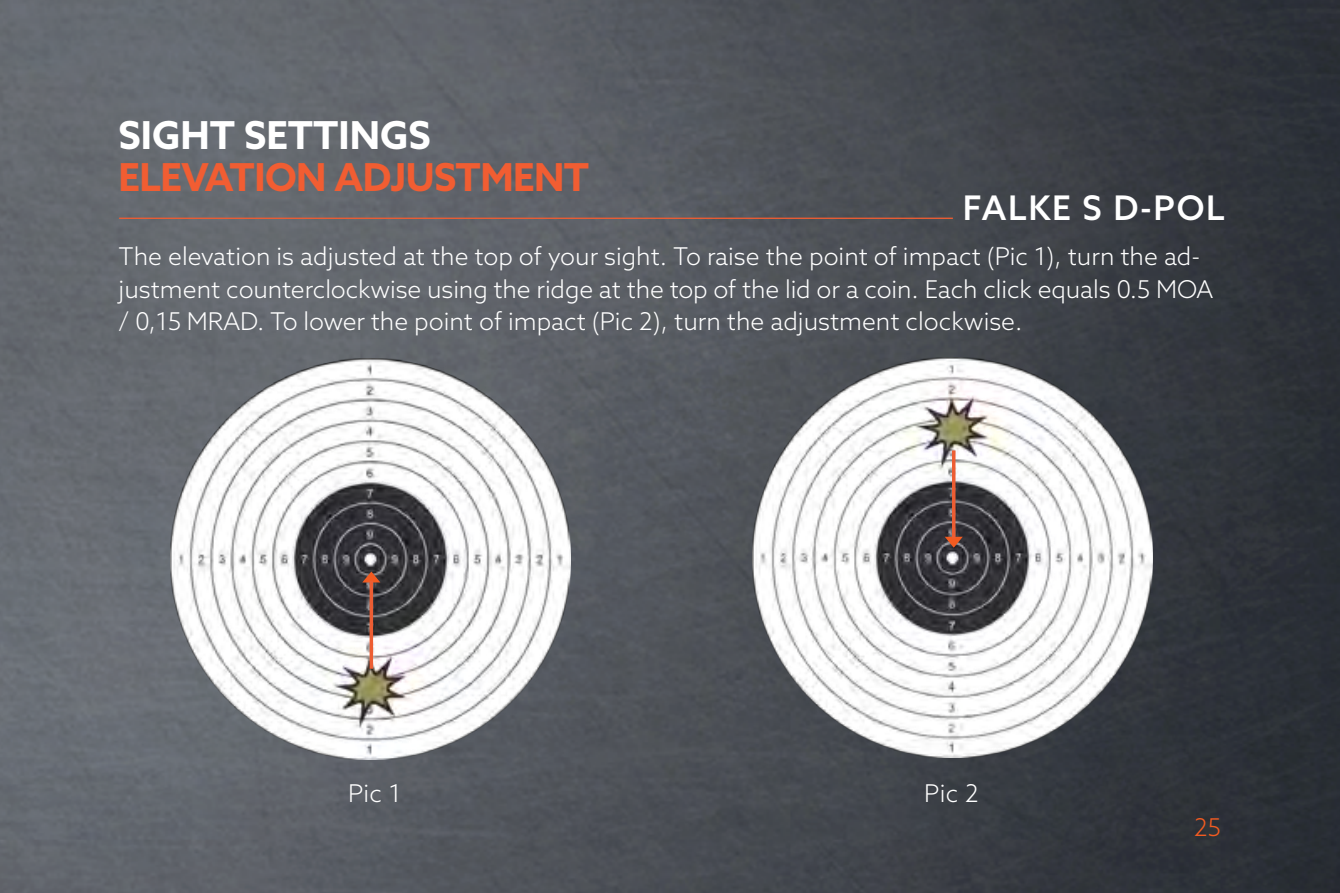
<style>
.page{position:relative;width:1340px;height:893px;background:#fff}
.page>*{position:absolute;margin:0;border:0;box-sizing:border-box;transform-origin:0 0}
.t1{font:700 38.5px "Azo Sans";letter-spacing:-.015em;color:#f15d32}
.t2{font:700 38.5px "Azo Sans";color:#fff}
.t3{font:500 33.95px "Azo Sans";letter-spacing:.05em;color:#fff}
.t4{font:300 24.5px/32.9px "Azo Sans";color:#fff}
.t5{font:300 24.5px "Azo Sans";color:#f25b21}
</style>
<div class="page">
<img style="left:0;top:0;width:1339px;height:893px">
<hr style="left:119px;top:218px;width:833px;height:1px;background:#ed5d33">
<img style="left:752px;top:357px;width:400px;height:400px">
<img style="left:171px;top:359px;width:400px;height:400px">
<svg style="left:361px;top:569px;width:23px;height:17px"></svg>
<svg style="left:369px;top:581px;width:4px;height:88px"></svg>
<svg style="left:941px;top:534px;width:23px;height:16px"></svg>
<hr style="left:952px;top:450px;width:3px;height:88px;background:#ed5d33">
<p class="t2" style="left:119px;top:109px;width:313px">SIGHT SETTINGS</p>
<p class="t1" style="left:119px;top:151px;width:472px">ELEVATION ADJUSTMENT</p>
<h2 class="t3" style="left:962px;top:185px;width:264px">FALKE S D-POL</h2>
<p class="t4" style="left:119px;top:239px;width:1096px">The elevation is adjusted at the top of your sight. To raise the point of impact (Pic 1), turn the ad&shy;justment counterclockwise using the ridge at the top of the lid or a coin. Each click equals 0.5 MOA / 0,15 MRAD. To lower the point of impact (Pic 2), turn the adjustment clockwise.</p>
<p class="t4" style="left:348px;top:776px;width:55px">Pic 1</p>
<p class="t4" style="left:924px;top:776px;width:56px">Pic 2</p>
<p class="t5" style="left:1194px;top:811px;width:28px">25</p>
</div>
